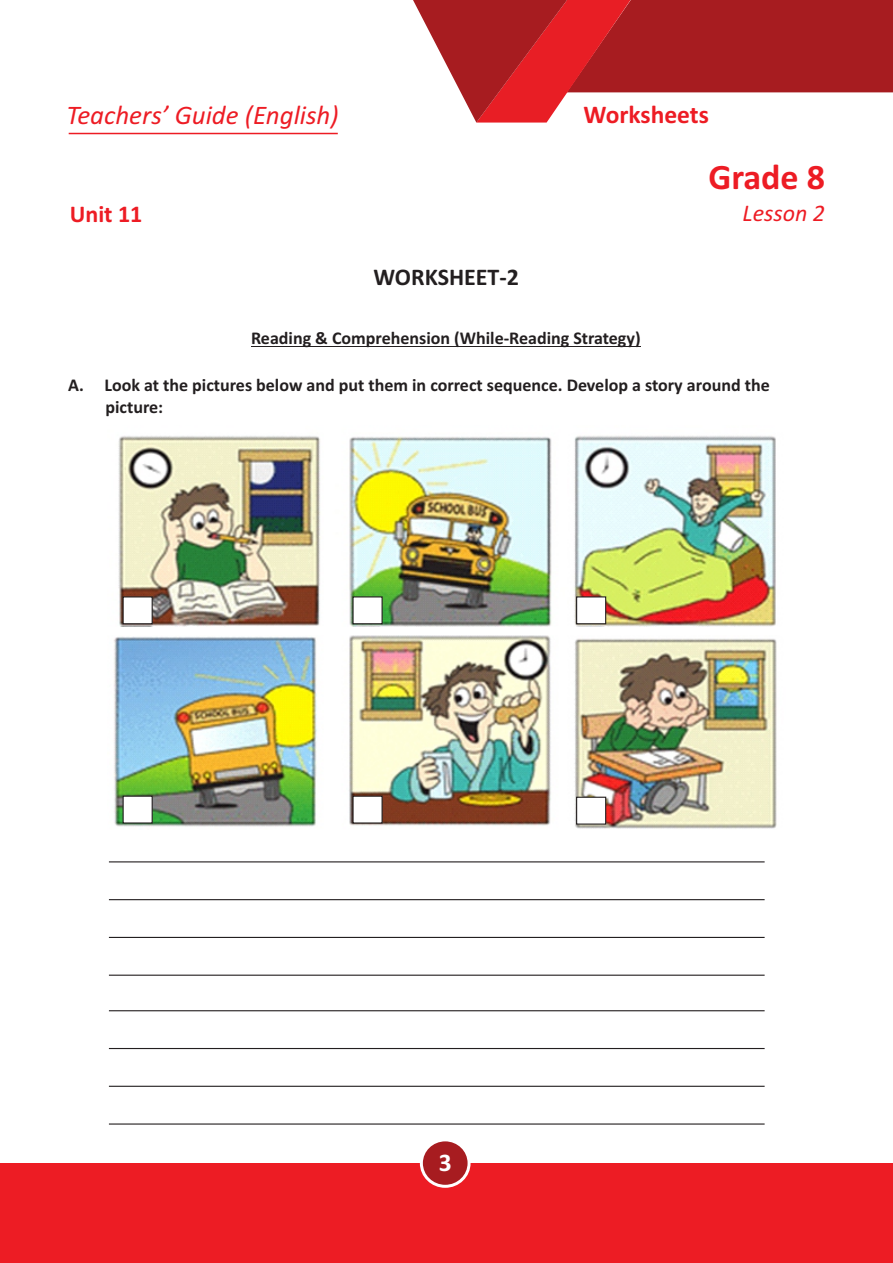
<style>
.page{position:relative;width:893px;height:1263px;background:#fff}
.page>*{position:absolute;margin:0;border:0;box-sizing:border-box;transform-origin:0 0}
.t1{font:700 36px "Calibri";color:#ed1c24}
.t2{font:italic 27px "Calibri";color:#ed1c24}
.t3{font:700 25.5px "Calibri";color:#ed1c24}
.t4{font:700 25.5px "Calibri";color:#fff}
.t5{font:700 24px "Calibri";color:#231f20}
.t6{font:italic 24px "Calibri";color:#ed1c24}
.t7{font:700 24px "Calibri";color:#ed1c24}
.t8{font:700 18px/21.9px "Calibri";color:#231f20}
</style>
<div class="page">
<svg style="left:413px;top:0;width:480px;height:123px"></svg>
<hr style="left:69px;top:133px;width:269px;height:1px;background:#ed1c24">
<div style="left:0;top:1163px;width:893px;height:100px;background:#ed1c24"></div>
<svg style="left:420px;top:1138px;width:51px;height:50px;background:#bc5054"></svg>
<hr style="left:251px;top:346px;width:390px;height:1px;background:#231f20">
<img style="left:118px;top:436px;width:658px;height:190px">
<img style="left:114px;top:635px;width:663px;height:194px">
<svg style="left:352px;top:596px;width:31px;height:29px"></svg>
<svg style="left:122px;top:596px;width:31px;height:29px"></svg>
<svg style="left:575px;top:596px;width:32px;height:29px"></svg>
<svg style="left:352px;top:795px;width:31px;height:29px"></svg>
<svg style="left:122px;top:795px;width:31px;height:29px"></svg>
<svg style="left:575px;top:796px;width:32px;height:29px"></svg>
<hr style="left:109px;top:1010px;width:656px;height:1px;background:#231f20">
<hr style="left:109px;top:1048px;width:656px;height:1px;background:#231f20">
<hr style="left:109px;top:1086px;width:656px;height:1px;background:#231f20">
<hr style="left:109px;top:1123px;width:656px;height:1px;background:#231f20">
<hr style="left:109px;top:861px;width:656px;height:1px;background:#231f20">
<hr style="left:109px;top:899px;width:656px;height:1px;background:#231f20">
<hr style="left:109px;top:937px;width:656px;height:1px;background:#231f20">
<hr style="left:109px;top:975px;width:656px;height:1px;background:#231f20">
<h2 class="t2" style="left:67px;top:104px;width:274px">Teachers’ Guide (English)</h2>
<h3 class="t3" style="left:584px;top:103px;width:127px">Worksheets</h3>
<h1 class="t1" style="left:708px;top:162px;width:118px">Grade 8</h1>
<h3 class="t7" style="left:70px;top:204px;width:74px">Unit 11</h3>
<h3 class="t6" style="left:743px;top:203px;width:84px">Lesson 2</h3>
<h3 class="t5" style="left:373px;top:267px;width:147px">WORKSHEET-2</h3>
<p class="t8" style="left:251px;top:329px;width:391px">Reading &amp; Comprehension (While-Reading Strategy)</p>
<p class="t8" style="left:105px;top:375px;width:666px;text-indent:-37px">A. Look at the pictures below and put them in correct sequence. Develop a story around the picture:</p>
<h3 class="t4" style="left:439px;top:1152px;width:14px">3</h3>
</div>
